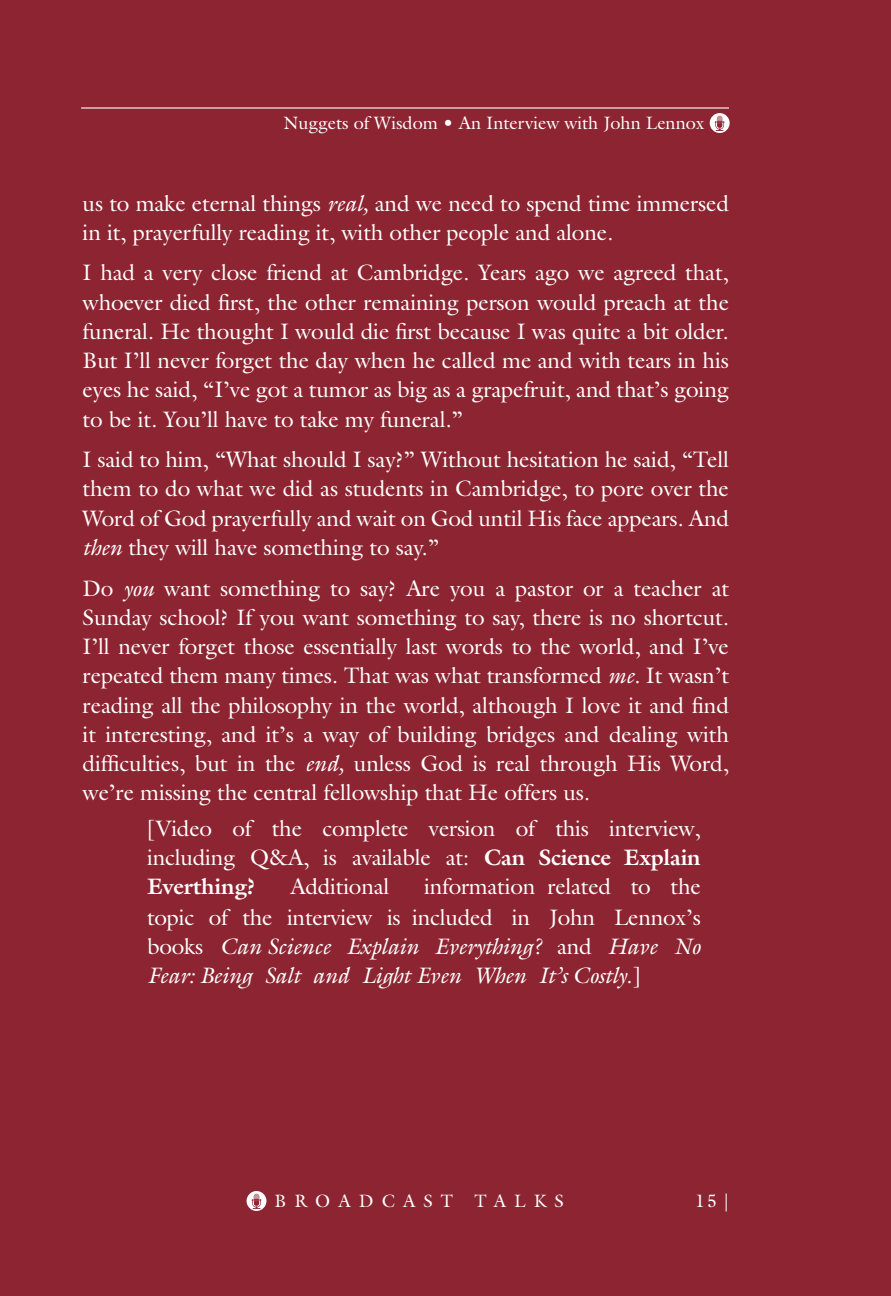
<style>
.page{position:relative;width:891px;height:1296px;background:#8d2431}
.page>*{position:absolute;margin:0;border:0;box-sizing:border-box;transform-origin:0 0}
.Bodytext{font:22.5px/29.2px "Galliard";letter-spacing:-.005em;color:#fff;text-align:justify}
.t1{font:18px "Galliard";color:#fff}
.t2{font:18px "Galliard";letter-spacing:.45em;color:#fff}
.s1{font-style:italic}
.s2{font-family:"Galliard Pro";font-weight:700}
</style>
<div class="page">
<div style="left:247px;top:1191px;width:19px;height:20px;background:#fff;border-radius:50%"></div>
<svg style="left:252px;top:1194px;width:9px;height:15px"></svg>
<svg style="left:710px;top:113px;width:20px;height:20px"></svg>
<svg style="left:715px;top:116px;width:10px;height:15px"></svg>
<hr style="left:81px;top:107px;width:648px;height:2px;background:#fff">
<p class="t1" style="left:284px;top:111px;width:422px">Nuggets of Wisdom • An Interview with John Lennox</p>
<p class="Bodytext" style="left:83px;top:188px;width:648px">us to make eternal things <span class="s1">real,</span> and we need to spend time immersed in it, prayerfully reading it, with other people and alone.</p>
<p class="Bodytext" style="left:83px;top:258px;width:648px">I had a very close friend at Cambridge. Years ago we agreed that, whoever died first, the other remaining person would preach at the funeral. He thought I would die first because I was quite a bit older.<br>But I’ll never forget the day when he called me and with tears in his eyes he said, “I’ve got a tumor as big as a grapefruit, and that’s going to be it. You’ll have to take my funeral.”</p>
<p class="Bodytext" style="left:83px;top:445px;width:648px">I said to him, “What should I say?” Without hesitation he said, “Tell them to do what we did as students in Cambridge, to pore over the Word of God prayerfully and wait on God until His face appears. And <span class="s1">then</span> they will have something to say.”</p>
<p class="Bodytext" style="left:83px;top:573px;width:648px">Do <span class="s1">you</span> want something to say? Are you a pastor or a teacher at Sunday school? If you want something to say, there is no shortcut.<br>I’ll never forget those essentially last words to the world, and I’ve repeated them many times. That was what transformed <span class="s1">me.</span> It wasn’t reading all the philosophy in the world, although I love it and find it interesting, and it’s a way of building bridges and dealing with difficulties, but in the <span class="s1">end,</span> unless God is real through His Word, we’re missing the central fellowship that He offers us.</p>
<p class="Bodytext" style="left:147px;top:814px;width:555px">[Video of the complete version of this interview, including Q&amp;A, is available at: <span class="s2">Can Science Explain Everthing?</span></p>
<p class="Bodytext" style="left:147px;top:872px;width:555px;text-indent:277px">information related to the topic of the interview is included in John Lennox’s books <span class="s1">Can Science Explain Everything?</span> and <span class="s1">Have No Fear: Being Salt and Light Even When It’s Costly.</span>]</p>
<p class="Bodytext" style="left:290px;top:872px;width:100px">Additional</p>
<p class="t2" style="left:275px;top:1189px;width:291px">BROADCAST TALKS</p>
<p class="t1" style="left:695px;top:1189px;width:35px">15 |</p>
</div>
